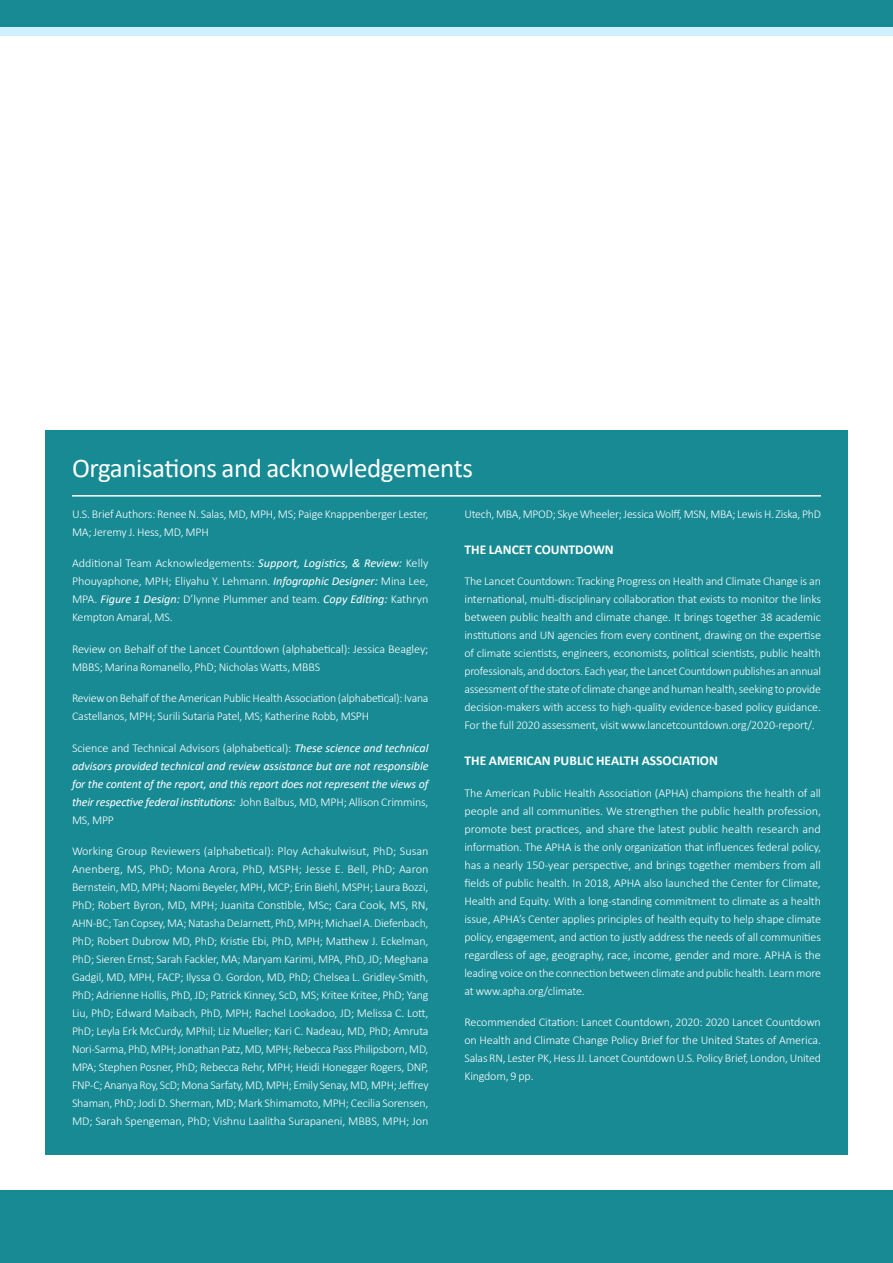
<style>
.page{position:relative;width:893px;height:1263px;background:#fff}
.page>*{position:absolute;margin:0;border:0;box-sizing:border-box;transform-origin:0 0}
.H3_Line{font:27px "Calibri";letter-spacing:-.015em;color:#fff}
.t1{font:700 13.5px "Calibri";color:#fff}
._8pt_Body{font:300 12px/18px "Calibri";letter-spacing:-.015em;color:#fff;text-align:justify}
._8pt_Body-2{font:italic 12px/18px "Calibri";letter-spacing:-.015em;color:#fff;text-align:justify}
.s1{font-weight:400;font-style:italic}
.s2{font-weight:300;font-style:normal}
</style>
<div class="page">
<div style="left:0;top:0;width:893px;height:27px;background:#178a94"></div>
<div style="left:0;top:27px;width:893px;height:9px;background:#d1f0ff"></div>
<div style="left:0;top:1191px;width:893px;height:72px;background:#178a94"></div>
<div style="left:45px;top:430px;width:803px;height:724px;background:#178a94"></div>
<hr style="left:72px;top:495px;width:749px;height:1px;background:#fff">
<p class="H3_Line" style="left:72px;top:449px;width:402px">Organisations and acknowledgements</p>
<p class="_8pt_Body" style="left:72px;top:504px;width:358px">U.S. Brief Authors: Renee N. Salas, MD, MPH, MS; Paige Knappenberger Lester,<br>MA; Jeremy J. Hess, MD, MPH</p>
<p class="_8pt_Body" style="left:72px;top:554px;width:358px">Additional Team Acknowledgements: <span class="s1">Support, Logistics, &amp; Review:</span> Kelly Phouyaphone, MPH; Eliyahu Y. Lehmann. <span class="s1">Infographic Designer:</span> Mina Lee, MPA. <span class="s1">Figure 1 Design:</span> D’lynne Plummer and team. <span class="s1">Copy Editing:</span> Kathryn Kempton Amaral, MS.</p>
<p class="_8pt_Body" style="left:72px;top:639px;width:358px">Review on Behalf of the Lancet Countdown (alphabetical): Jessica Beagley;<br>MBBS; Marina Romanello, PhD; Nicholas Watts, MBBS</p>
<p class="_8pt_Body" style="left:72px;top:689px;width:358px">Review on Behalf of the American Public Health Association (alphabetical): Ivana<br>Castellanos, MPH; Surili Sutaria Patel, MS; Katherine Robb, MSPH</p>
<p class="_8pt_Body-2" style="left:72px;top:738px;width:358px"><span class="s2">Science and Technical Advisors (alphabetical):</span> These science and technical advisors provided technical and review assistance but are not responsible for the content of the report, and this report does not represent the views of their respective federal institutions: <span class="s2">John Balbus, MD, MPH; Allison Crimmins, MS, MPP</span></p>
<p class="_8pt_Body" style="left:72px;top:842px;width:358px">Working Group Reviewers (alphabetical): Ploy Achakulwisut, PhD; Susan Anenberg, MS, PhD; Mona Arora, PhD, MSPH; Jesse E. Bell, PhD; Aaron Bernstein, MD, MPH; Naomi Beyeler, MPH, MCP; Erin Biehl, MSPH; Laura Bozzi, PhD; Robert Byron, MD, MPH; Juanita Constible, MSc; Cara Cook, MS, RN, AHN-BC; Tan Copsey, MA; Natasha DeJarnett, PhD, MPH; Michael A. Diefenbach, PhD; Robert Dubrow MD, PhD; Kristie Ebi, PhD, MPH; Matthew J. Eckelman, PhD; Sieren Ernst; Sarah Fackler, MA; Maryam Karimi, MPA, PhD, JD; Meghana Gadgil, MD, MPH, FACP; Ilyssa O. Gordon, MD, PhD; Chelsea L. Gridley-Smith, PhD; Adrienne Hollis, PhD, JD; Patrick Kinney, ScD, MS; Kritee Kritee, PhD; Yang Liu, PhD; Edward Maibach, PhD, MPH; Rachel Lookadoo, JD; Melissa C. Lott, PhD; Leyla Erk McCurdy, MPhil; Liz Mueller; Kari C. Nadeau, MD, PhD; Amruta Nori-Sarma, PhD, MPH; Jonathan Patz, MD, MPH; Rebecca Pass Philipsborn, MD, MPA; Stephen Posner, PhD; Rebecca Rehr, MPH; Heidi Honegger Rogers, DNP, FNP-C; Ananya Roy, ScD; Mona Sarfaty, MD, MPH; Emily Senay, MD, MPH; Jeffrey Shaman, PhD; Jodi D. Sherman, MD; Mark Shimamoto, MPH; Cecilia Sorensen, MD; Sarah Spengeman, PhD; Vishnu Laalitha Surapaneni, MBBS, MPH; Jon</p>
<p class="_8pt_Body" style="left:464px;top:504px;width:358px">Utech, MBA, MPOD; Skye Wheeler; Jessica Wolff, MSN, MBA; Lewis H. Ziska, PhD</p>
<p class="t1" style="left:464px;top:539px;width:151px">THE LANCET COUNTDOWN</p>
<p class="_8pt_Body" style="left:464px;top:572px;width:358px">The Lancet Countdown: Tracking Progress on Health and Climate Change is an international, multi-disciplinary collaboration that exists to monitor the links between public health and climate change. It brings together 38 academic institutions and UN agencies from every continent, drawing on the expertise of climate scientists, engineers, economists, political scientists, public health professionals, and doctors. Each year, the Lancet Countdown publishes an annual assessment of the state of climate change and human health, seeking to provide decision-makers with access to high-quality evidence-based policy guidance.<br>For the full 2020 assessment, visit www.lancetcountdown.org/2020-report/.</p>
<p class="t1" style="left:464px;top:751px;width:255px">THE AMERICAN PUBLIC HEALTH ASSOCIATION</p>
<p class="_8pt_Body" style="left:464px;top:783px;width:358px">The American Public Health Association (APHA) champions the health of all people and all communities. We strengthen the public health profession, promote best practices, and share the latest public health research and information. The APHA is the only organization that influences federal policy, has a nearly 150-year perspective, and brings together members from all fields of public health. In 2018, APHA also launched the Center for Climate, Health and Equity. With a long-standing commitment to climate as a health issue, APHA’s Center applies principles of health equity to help shape climate policy, engagement, and action to justly address the needs of all communities regardless of age, geography, race, income, gender and more. APHA is the leading voice on the connection between climate and public health. Learn more at www.apha.org/climate.</p>
<p class="_8pt_Body" style="left:464px;top:1013px;width:358px">Recommended Citation: Lancet Countdown, 2020: 2020 Lancet Countdown on Health and Climate Change Policy Brief for the United States of America.<br>Salas RN, Lester PK, Hess JJ. Lancet Countdown U.S. Policy Brief, London, United Kingdom, 9 pp.</p>
</div>
